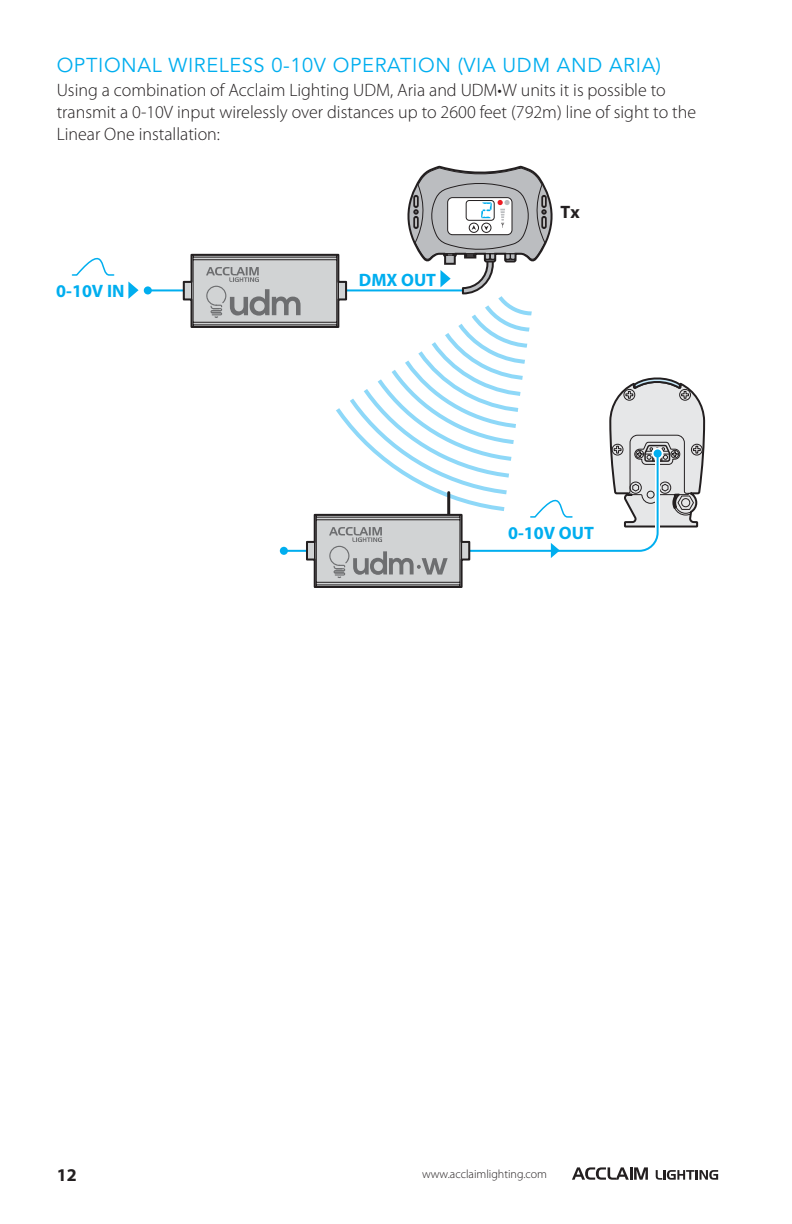
<style>
.page{position:relative;width:792px;height:1224px;background:#fff}
.page>*{position:absolute;margin:0;border:0;box-sizing:border-box;transform-origin:0 0}
.Head_2{font:20px "Avenir";letter-spacing:.03em;color:#00aeef}
.Body{font:300 18px/21.6px "Myriad Pro";color:#231f20}
.t1{font:700 18px "Myriad Pro";color:#00aeef}
.t2{font:700 18px "Myriad Pro";color:#231f20}
.t3{font:700 18px "Myriad Pro";color:#231f20}
.t4{font:300 12px "Myriad Pro";color:#231f20}
</style>
<div class="page">
<svg style="left:572px;top:1167px;width:76px;height:13px"></svg>
<svg style="left:656px;top:1170px;width:62px;height:10px"></svg>
<hr style="left:284px;top:550px;width:41px;height:2px;background:#00aeef">
<div style="left:280px;top:547px;width:8px;height:8px;background:#00aeef;border-radius:50%"></div>
<svg style="left:348px;top:291px;width:184px;height:74px"></svg>
<svg style="left:305px;top:365px;width:401px;height:223px"></svg>
<hr style="left:148px;top:289px;width:320px;height:2px;background:#00aeef">
<div style="left:144px;top:286px;width:8px;height:8px;background:#00aeef;border-radius:50%"></div>
<svg style="left:404px;top:165px;width:149px;height:130px"></svg>
<svg style="left:182px;top:253px;width:166px;height:75px"></svg>
<svg style="left:128px;top:281px;width:11px;height:18px"></svg>
<svg style="left:71px;top:257px;width:44px;height:19px"></svg>
<p class="Head_2" style="left:57px;top:54px;width:606px">OPTIONAL WIRELESS 0-10V OPERATION (VIA UDM AND ARIA)</p>
<p class="Body" style="left:57px;top:80px;width:641px">Using a combination of Acclaim Lighting UDM, Aria and UDM•W units it is possible to transmit a 0-10V input wirelessly over distances up to 2600 feet (792m) line of sight to the<br>Linear One installation:</p>
<p class="t1" style="left:56px;top:280px;width:70px">0-10V IN</p>
<p class="t1" style="left:359px;top:269px;width:79px">DMX OUT</p>
<p class="t3" style="left:561px;top:201px;width:21px">Tx</p>
<p class="t1" style="left:508px;top:522px;width:87px">0-10V OUT</p>
<p class="t2" style="left:57px;top:1163px;width:21px">12</p>
<p class="t4" style="left:422px;top:1167px;width:127px">www.acclaimlighting.com</p>
</div>
